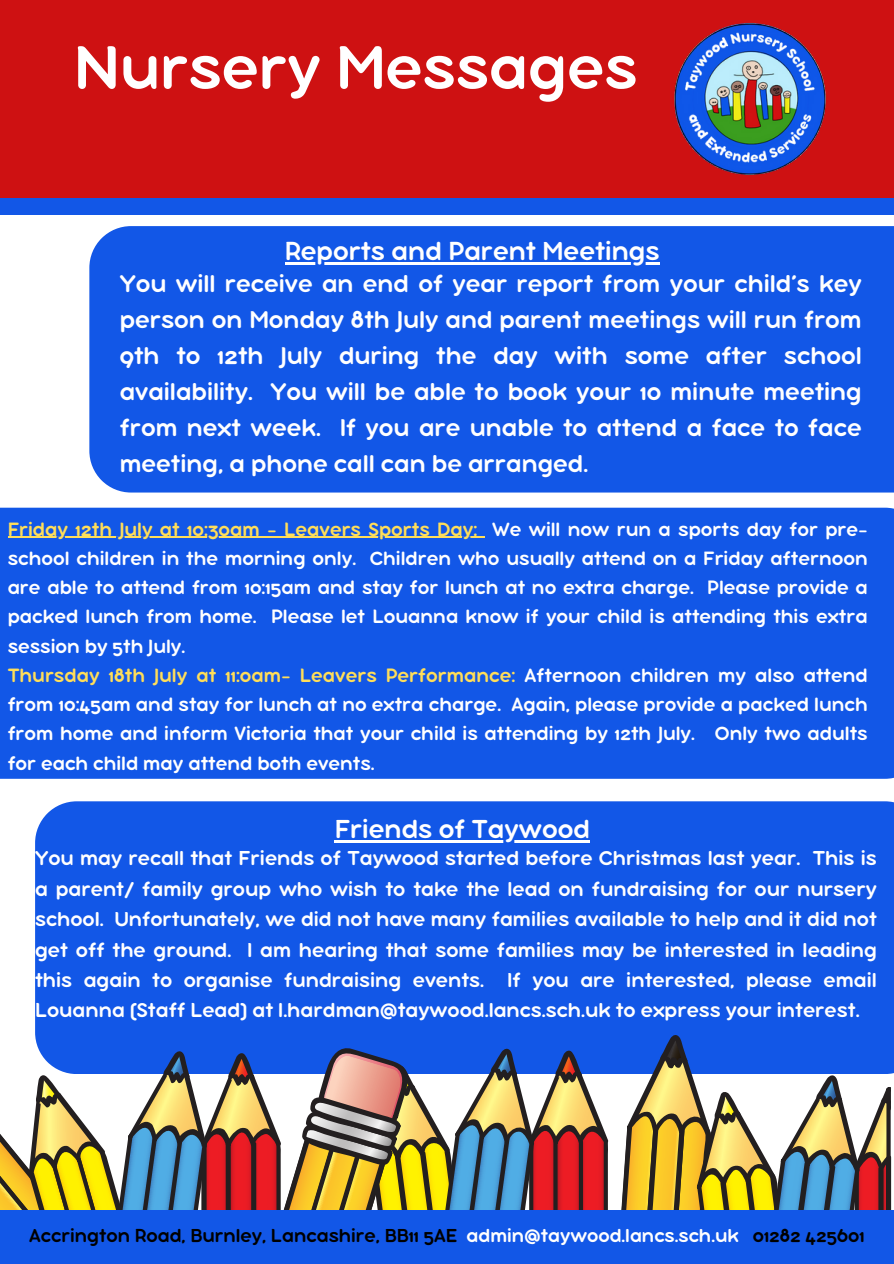
<style>
.page{position:relative;width:894px;height:1264px;background:#fff}
.page>*{position:absolute;margin:0;border:0;box-sizing:border-box;transform-origin:0 0}
.t1{font:66.6px "Bubbleboddy Neue";color:#fff}
.t2{font:28.35px "Bubbleboddy Neue";color:#fff}
.t3{font:26.4px/36px "Bubbleboddy Neue";color:#fff;text-align:justify}
.t4{font:21.9px/30.3px "Bubbleboddy Neue";color:#fff;text-align:justify}
.t5{font:21px/29.2px "Bubbleboddy Neue";color:#fff}
.t6{font:20.4px "Bubbleboddy Neue";color:#000}
.t7{font:16.5px "Bubbleboddy Neue";color:#fff}
.s1{color:#ffde59}
.s2{color:#fff}
</style>
<div class="page">
<div style="left:35px;top:801px;width:858px;height:273px;background:#1257e7"></div>
<svg style="left:0;top:1033px;width:892px;height:177px"></svg>
<div style="left:0;top:198px;width:893px;height:16px;background:#1257e7"></div>
<div style="left:0;top:0;width:893px;height:198px;background:#ce1112"></div>
<img style="left:674px;top:23px;width:152px;height:152px">
<div style="left:0;top:1210px;width:893px;height:53px;background:#1257e7"></div>
<div style="left:89px;top:226px;width:804px;height:266px;background:#1257e7"></div>
<div style="left:0;top:507px;width:893px;height:271px;background:#1257e7"></div>
<hr style="left:285px;top:262px;width:374px;height:2px;background:#fff">
<hr style="left:8px;top:537px;width:469px;height:1px;background:#ffde59">
<hr style="left:335px;top:840px;width:255px;height:2px;background:#fff">
<h2 class="t1" style="left:74px;top:46px;width:565px">Nursery Messages</h2>
<h2 class="t2" style="left:285px;top:242px;width:376px">Reports and Parent Meetings</h2>
<h1 class="t2" style="left:321px;top:263px;width:125px">Seedlings</h1>
<p class="t7" style="left:212px;top:318px;width:438px">Children who are in their final year at nursery will need to</p>
<h3 class="t3" style="left:120px;top:267px;width:743px">You will receive an end of year report from your child’s key person on Monday 8th July and parent meetings will run from 9th to 12th July during the day with some after school availability. You will be able to book your 10 minute meeting from next week. If you are unable to attend a face to face meeting, a phone call can be arranged.</h3>
<p class="t5" style="left:8px;top:516px;width:861px"><span class="s1">Friday 12th July at 10:30am - Leavers Sports Day:</span> We will now run a sports day for pre&shy;school children in the morning only. Children who usually attend on a Friday afternoon are able to attend from 10:15am and stay for lunch at no extra charge. Please provide a packed lunch from home. Please let Louanna know if your child is attending this extra session by 5th July.<br><span class="s1">Thursday 18th July at 11:0am- Leavers Performance:</span> Afternoon children my also attend from 10:45am and stay for lunch at no extra charge. Again, please provide a packed lunch from home and inform Victoria that your child is attending by 12th July. Only two adults for each child may attend both events.</p>
<h2 class="t2" style="left:335px;top:819px;width:257px">Friends of Taywood</h2>
<p class="t4" style="left:35px;top:845px;width:843px">You may recall that Friends of Taywood started before Christmas last year. This is a parent/ family group who wish to take the lead on fundraising for our nursery school. Unfortunately, we did not have many families available to help and it did not get off the ground. I am hearing that some families may be interested in leading this again to organise fundraising events. If you are interested, please email Louanna (Staff Lead) at l.hardman@taywood.lancs.sch.uk to express your interest.</p>
<h2 class="t6" style="left:29px;top:1228px;width:836px">Accrington Road, Burnley, Lancashire, BB11 5AE <span class="s2">admin@taywood.lancs.sch.uk</span> 01282 425601</h2>
</div>
